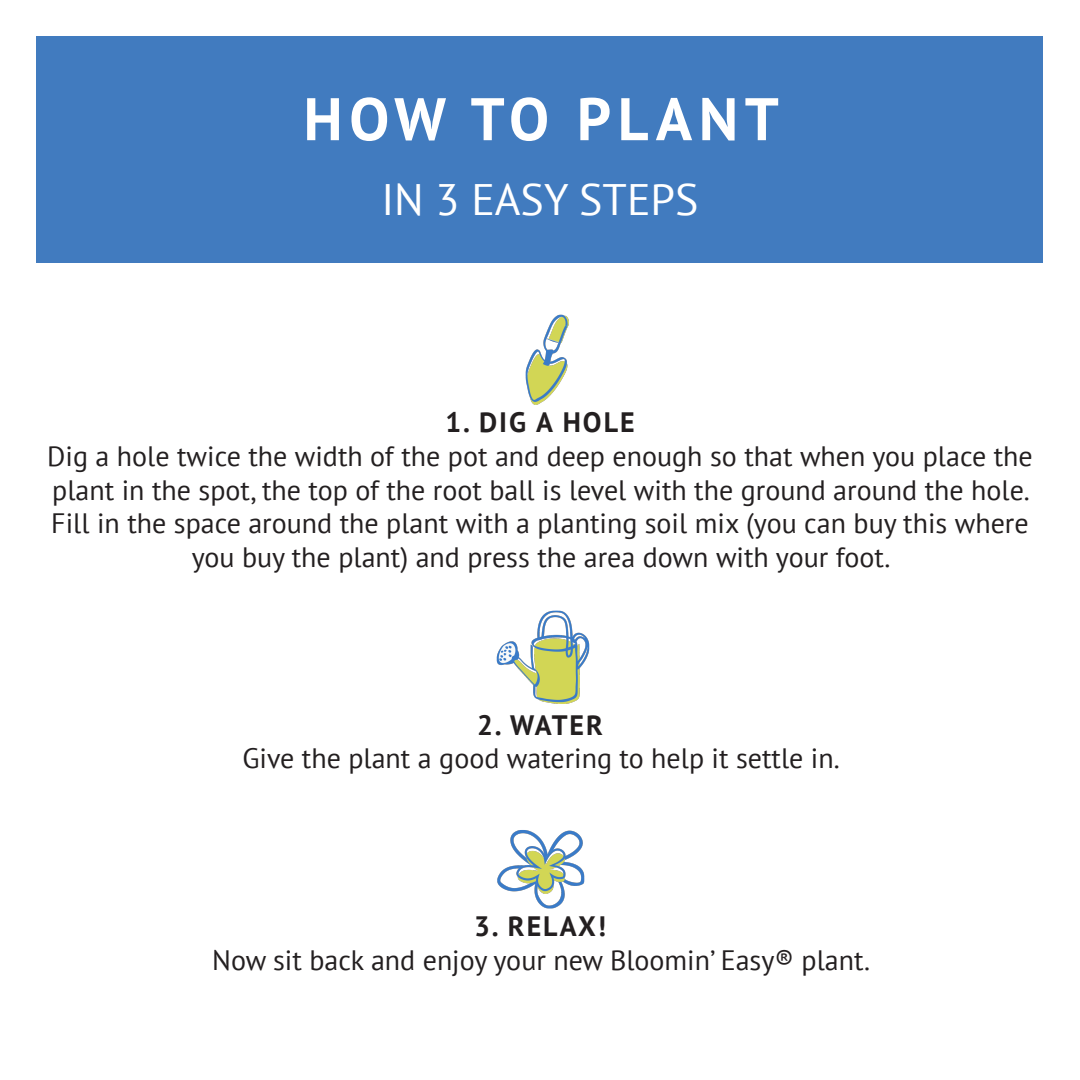
<style>
.page{position:relative;width:1080px;height:1080px;background:#fff}
.page>*{position:absolute;margin:0;border:0;box-sizing:border-box;transform-origin:0 0}
.t1{font:700 60px "PT Sans";letter-spacing:.11em;color:#fff}
.t2{font:44px "PT Sans";color:#fff}
.t3{font:28px/33.6px "PT Sans";color:#231f20;text-align:center}
.t4{font:700 28px "PT Sans";letter-spacing:.07em;color:#231f20}
</style>
<div class="page">
<div style="left:36px;top:36px;width:1008px;height:228px;background:#417bbf"></div>
<img style="left:525px;top:314px;width:44px;height:91px">
<img style="left:496px;top:610px;width:94px;height:94px">
<img style="left:497px;top:830px;width:88px;height:78px">
<p class="t1" style="left:304px;top:80px;width:477px">HOW TO PLANT</p>
<p class="t2" style="left:381px;top:172px;width:319px">IN 3 EASY STEPS</p>
<p class="t4" style="left:445px;top:404px;width:191px">1. DIG A HOLE</p>
<p class="t3" style="left:47px;top:439px;width:987px">Dig a hole twice the width of the pot and deep enough so that when you place the plant in the spot, the top of the root ball is level with the ground around the hole.<br>Fill in the space around the plant with a planting soil mix (you can buy this where you buy the plant) and press the area down with your foot.</p>
<p class="t4" style="left:477px;top:707px;width:127px">2. WATER</p>
<p class="t3" style="left:242px;top:741px;width:599px">Give the plant a good watering to help it settle in.</p>
<p class="t4" style="left:474px;top:908px;width:133px">3. RELAX!</p>
<p class="t3" style="left:212px;top:943px;width:659px">Now sit back and enjoy your new Bloomin’ Easy® plant.</p>
</div>
